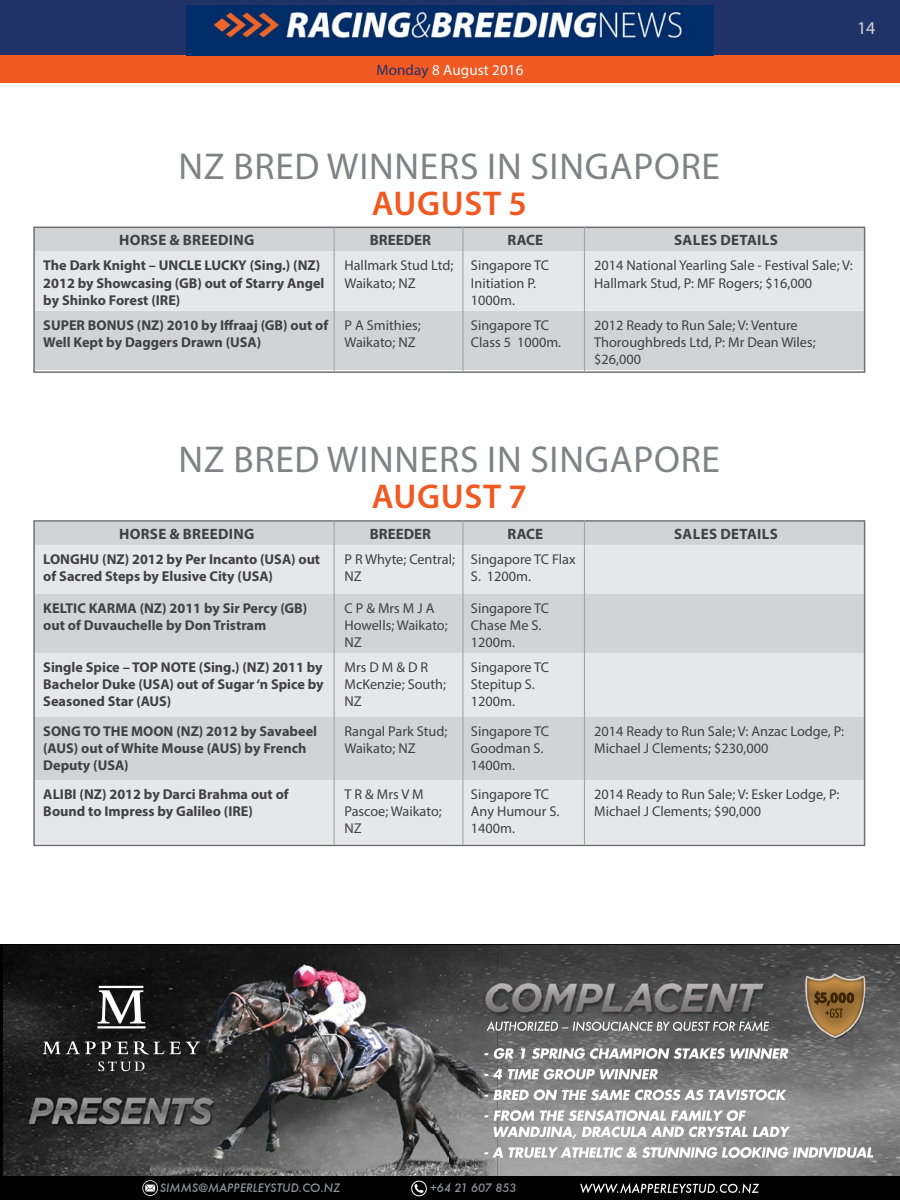
<style>
.page{position:relative;width:900px;height:1200px;background:#fff}
.page>*{position:absolute;margin:0;border:0;box-sizing:border-box;transform-origin:0 0}
.t1{font:37.5px "Myriad Pro";letter-spacing:.02em;color:#808285}
.t2{font:600 34.5px "Myriad Pro";letter-spacing:.02em;color:#f15922}
.t3{font:18px "Myriad Pro";color:#d1d4d4}
.t4{font:700 15px "Myriad Pro";color:#414042}
.t5{font:15px "Myriad Pro";letter-spacing:.01em;color:#fff}
.t6{font:14.25px/17.1px "Myriad Pro";color:#414042}
.t7{font:700 14.25px/17.1px "Myriad Pro";color:#414042}
.t8{font:italic 500 11.4px "Futura";color:#939598}
.s1{color:#203267}
</style>
<div class="page">
<div style="left:0;top:0;width:900px;height:64px;background:#203267"></div>
<div style="left:0;top:56px;width:900px;height:27px;background:#f15922"></div>
<img style="left:187px;top:5px;width:526px;height:50px">
<div style="left:36px;top:230px;width:826px;height:140px;background:#d1d3d4"></div>
<div style="left:36px;top:251px;width:826px;height:60px;background:#e6e7e8"></div>
<div style="left:33px;top:227px;width:832px;height:146px;border:2px solid #6d6e71"></div>
<div style="left:36px;top:523px;width:826px;height:22px;background:#d1d3d4"></div>
<svg style="left:36px;top:545px;width:826px;height:298px;background:#dddedf"></svg>
<div style="left:33px;top:520px;width:832px;height:326px;border:2px solid #6d6e71"></div>
<hr style="left:334px;top:227px;width:1px;height:144px;background:#a3a1b2">
<hr style="left:462px;top:227px;width:1px;height:144px;background:#a3a1b2">
<hr style="left:584px;top:227px;width:1px;height:144px;background:#a3a1b2">
<hr style="left:334px;top:520px;width:1px;height:325px;background:#a3a1b2">
<hr style="left:462px;top:520px;width:1px;height:325px;background:#a3a1b2">
<hr style="left:584px;top:520px;width:1px;height:325px;background:#a3a1b2">
<img style="left:1px;top:945px;width:899px;height:232px">
<img style="left:151px;top:945px;width:346px;height:232px">
<svg style="left:482px;top:1110px;width:391px;height:48px"></svg>
<svg style="left:484px;top:1089px;width:303px;height:11px"></svg>
<svg style="left:484px;top:1069px;width:174px;height:11px"></svg>
<svg style="left:484px;top:1048px;width:304px;height:11px"></svg>
<img style="left:799px;top:974px;width:73px;height:65px">
<svg style="left:814px;top:991px;width:40px;height:27px"></svg>
<img style="left:483px;top:972px;width:290px;height:51px">
<img style="left:23px;top:1094px;width:196px;height:32px">
<svg style="left:43px;top:1041px;width:68px;height:13px"></svg>
<svg style="left:117px;top:1041px;width:83px;height:14px"></svg>
<svg style="left:98px;top:1061px;width:46px;height:10px"></svg>
<svg style="left:98px;top:990px;width:47px;height:33px"></svg>
<hr style="left:99px;top:986px;width:44px;height:2px;background:#fff">
<hr style="left:97px;top:1026px;width:49px;height:2px;background:#fff">
<div style="left:1px;top:1177px;width:899px;height:23px;background:#000"></div>
<svg style="left:487px;top:1021px;width:282px;height:10px;background:#8d8d8d"></svg>
<svg style="left:411px;top:1181px;width:16px;height:16px"></svg>
<svg style="left:142px;top:1180px;width:16px;height:16px"></svg>
<svg style="left:580px;top:1183px;width:179px;height:11px"></svg>
<p class="t5" style="left:376px;top:61px;width:149px"><span class="s1">Monday</span> 8 August 2016</p>
<h1 class="t1" style="left:179px;top:143px;width:98px">NZ Bred</h1>
<h1 class="t1" style="left:327px;top:143px;width:113px">Winners</h1>
<h1 class="t1" style="left:487px;top:143px;width:84px">IN SINGA</h1>
<h1 class="t1" style="left:633px;top:143px;width:88px">PORE</h1>
<h2 class="t2" style="left:372px;top:181px;width:157px">AUGUST 5</h2>
<p class="t3" style="left:857px;top:17px;width:20px">14</p>
<p class="t4" style="left:119px;top:230px;width:21px">Horse</p>
<p class="t4" style="left:170px;top:230px;width:33px">&amp; Breeding</p>
<p class="t4" style="left:370px;top:230px;width:63px">BREEDER</p>
<p class="t4" style="left:508px;top:230px;width:37px">RACE</p>
<p class="t4" style="left:674px;top:230px;width:18px">Sales</p>
<p class="t4" style="left:721px;top:230px;width:20px">Details</p>
<p class="t7" style="left:43px;top:257px;width:283px">The Dark Knight – UNCLE LUCKY (Sing.) (NZ)<br>2012 by Showcasing (GB) out of Starry Angel by Shinko Forest (IRE)</p>
<p class="t6" style="left:344px;top:257px;width:110px">Hallmark Stud Ltd;<br>Waikato; NZ</p>
<p class="t6" style="left:471px;top:257px;width:80px">Singapore TC<br>I nitiation P.<br>1000m.</p>
<p class="t6" style="left:594px;top:257px;width:260px">2014 National Yearling Sale - Festival Sale; V:<br>Hallmark Stud, P: MF Rogers; $16,000</p>
<p class="t7" style="left:43px;top:316px;width:286px">SUPER BONUS (NZ) 2010 by Iffraaj (GB) out of<br>Well Kept by Daggers Drawn (USA)</p>
<p class="t6" style="left:344px;top:316px;width:78px">P A Smithies;<br>Waikato; NZ</p>
<p class="t6" style="left:471px;top:316px;width:92px">Singapore TC<br>Class 5 1000m.</p>
<p class="t6" style="left:594px;top:316px;width:223px">2012 Ready to Run Sale; V: Venture<br>Thoroughbreds Ltd, P: Mr Dean Wiles; $26,000</p>
<h1 class="t1" style="left:179px;top:437px;width:98px">NZ Bred</h1>
<h1 class="t1" style="left:327px;top:437px;width:113px">Winners</h1>
<h1 class="t1" style="left:487px;top:437px;width:84px">IN SINGA</h1>
<h1 class="t1" style="left:633px;top:437px;width:88px">PORE</h1>
<h2 class="t2" style="left:372px;top:475px;width:157px">AUGUST 7</h2>
<p class="t4" style="left:119px;top:524px;width:21px">Horse</p>
<p class="t4" style="left:170px;top:524px;width:33px">&amp; Breeding</p>
<p class="t4" style="left:370px;top:524px;width:63px">BREEDER</p>
<p class="t4" style="left:508px;top:524px;width:37px">RACE</p>
<p class="t4" style="left:674px;top:524px;width:18px">Sales</p>
<p class="t4" style="left:721px;top:524px;width:20px">Details</p>
<p class="t7" style="left:43px;top:550px;width:278px">LONGHU (NZ) 2012 by Per Incanto (USA) out of Sacred Steps by Elusive City (USA)</p>
<p class="t6" style="left:344px;top:551px;width:112px">P R Whyte; Central;<br>NZ</p>
<p class="t6" style="left:471px;top:551px;width:106px">Singapore TC Flax<br>S. 1200m.</p>
<p class="t7" style="left:43px;top:599px;width:266px">KELTIC KARMA (NZ) 2011 by Sir Percy (GB) out of Duvauchelle by Don Tristram</p>
<p class="t6" style="left:344px;top:599px;width:105px">C P &amp; Mrs M J A<br>Howells; Waikato;<br>NZ</p>
<p class="t6" style="left:471px;top:599px;width:80px">Singapore TC<br>Chase Me S.<br>1200m.</p>
<p class="t7" style="left:43px;top:658px;width:282px;text-align:justify">Single Spice – TOP NOTE (Sing.) (NZ) 2011 by Bachelor Duke (USA) out of Sugar ‘n Spice by Seasoned Star (AUS)</p>
<p class="t6" style="left:344px;top:659px;width:103px">Mrs D M &amp; D R<br>McKenzie; South;<br>NZ</p>
<p class="t6" style="left:471px;top:659px;width:80px">Singapore TC<br>Stepitup S.<br>1200m.</p>
<p class="t7" style="left:43px;top:722px;width:275px">SONG TO THE MOON (NZ) 2012 by Savabeel (AUS) out of White Mouse (AUS) by French<br>Deputy (USA)</p>
<p class="t6" style="left:344px;top:722px;width:104px">Rangal Park Stud;<br>Waikato; NZ</p>
<p class="t6" style="left:471px;top:722px;width:80px">Singapore TC<br>Goodman S.<br>1400m.</p>
<p class="t6" style="left:594px;top:722px;width:251px">2014 Ready to Run Sale; V: Anzac Lodge, P:<br>Michael J Clements; $230,000</p>
<p class="t7" style="left:43px;top:785px;width:247px">ALIBI (NZ) 2012 by Darci Brahma out of<br>Bound to Impress by Galileo (IRE)</p>
<p class="t6" style="left:344px;top:786px;width:99px">T R &amp; Mrs V M<br>Pascoe; Waikato;<br>NZ</p>
<p class="t6" style="left:471px;top:786px;width:90px">Singapore TC<br>Any Humour S.<br>1400m.</p>
<p class="t6" style="left:594px;top:786px;width:247px">2014 Ready to Run Sale; V: Esker Lodge, P:<br>Michael J Clements; $90,000</p>
<p class="t8" style="left:160px;top:1180px;width:182px">SIMMS@MAPPERLEYSTUD.CO.NZ</p>
<p class="t8" style="left:430px;top:1180px;width:88px">+64 21 607 853</p>
</div>
